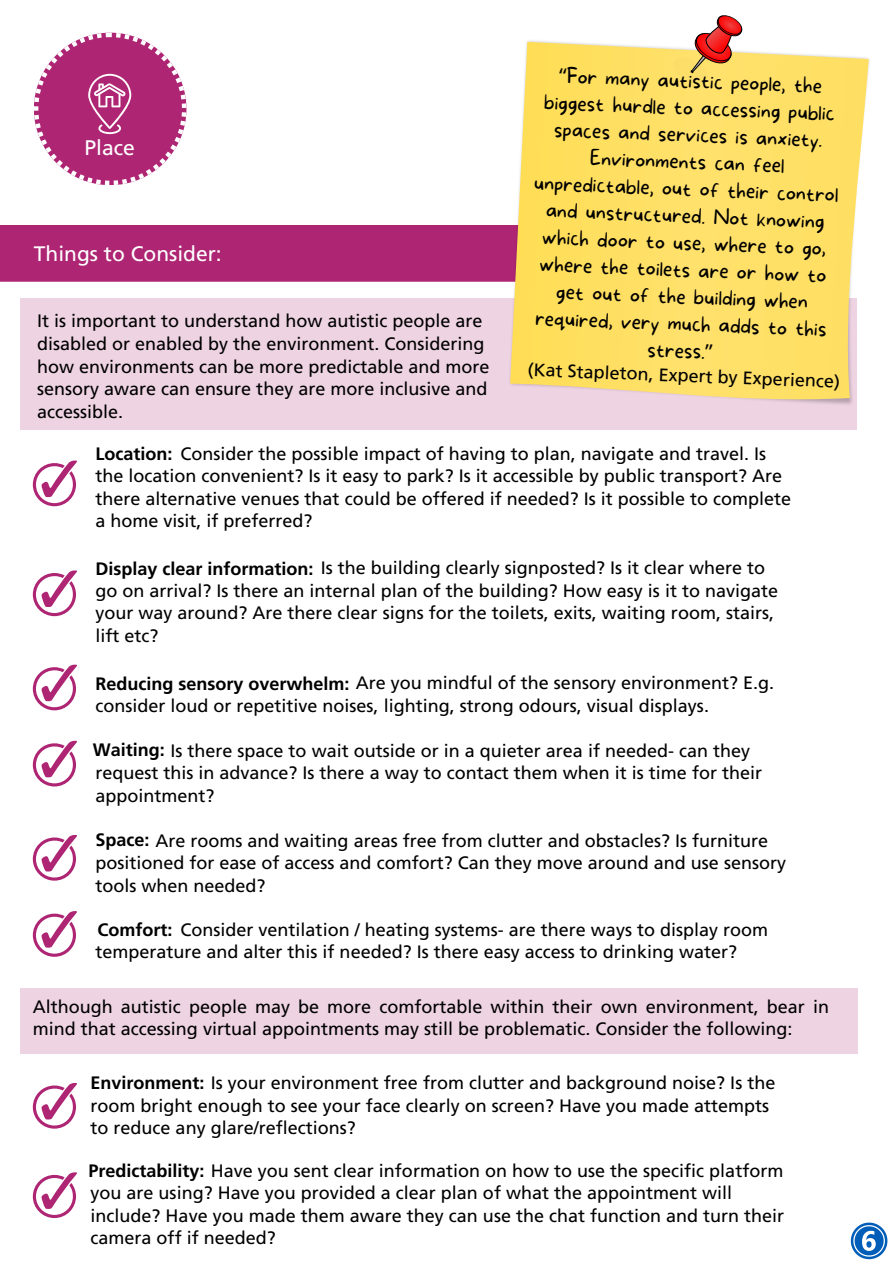
<style>
.page{position:relative;width:894px;height:1264px;background:#fff}
.page>*{position:absolute;margin:0;border:0;box-sizing:border-box;transform-origin:0 0}
.t1{font:21.15px "Frutiger LT Std";color:#fff}
.t2{font:21px "Frutiger LT Std";color:#fff}
.t3{font:100 20.7px/27px "More Sugar";color:#000;text-align:center}
.t4{font:18px/22.5px "Frutiger LT Std";color:#000}
.s1{font-family:"Noto Sans";font-weight:400}
.s2{font-weight:700}
</style>
<div class="page">
<div style="left:0;top:225px;width:503px;height:57px;background:#ae2573"></div>
<div style="left:20px;top:298px;width:836px;height:132px;background:#eed3e3"></div>
<svg style="left:33px;top:460px;width:44px;height:46px"></svg>
<svg style="left:34px;top:33px;width:152px;height:152px"></svg>
<svg style="left:33px;top:570px;width:44px;height:46px"></svg>
<svg style="left:33px;top:664px;width:44px;height:46px"></svg>
<svg style="left:33px;top:740px;width:44px;height:46px"></svg>
<svg style="left:33px;top:835px;width:44px;height:45px"></svg>
<svg style="left:33px;top:911px;width:44px;height:45px"></svg>
<div style="left:20px;top:987px;width:837px;height:66px;background:#eed3e3"></div>
<svg style="left:33px;top:1083px;width:44px;height:45px"></svg>
<svg style="left:33px;top:1172px;width:44px;height:45px"></svg>
<svg style="left:509px;top:42px;width:359px;height:368px;background:#fddf74"></svg>
<svg style="left:666px;top:15px;width:81px;height:74px"></svg>
<svg style="left:850px;top:1222px;width:37px;height:37px"></svg>
<p class="t1" style="left:84px;top:139px;width:52px">Place</p>
<p class="t2" style="left:34px;top:245px;width:189px">Things to Consider:</p>
<p class="t4" style="left:37px;top:312px;width:454px">It is important to understand how autistic people are disabled or enabled by the environment. Considering how environments can be more predictable and more sensory aware can ensure they are more inclusive and accessible.</p>
<p class="t3" style="left:538px;top:63px;width:306px;rotate:2deg"><span class="s1">“</span>For many autistic people, the biggest hurdle to accessing public spaces and services is anxiety.<br>Environments can feel unpredictable, out of their control and unstructured. Not knowing which door to use, where to go, where the toilets are or how to get out of the building when required, very much adds to this stress.<span class="s1">”</span></p>
<p class="t4" style="left:528px;top:360px;width:314px;rotate:2deg">(Kat Stapleton, Expert by Experience)</p>
<p class="t4" style="left:95px;top:444px;width:697px"><span class="s2">Location:</span> Consider the possible impact of having to plan, navigate and travel. Is the location convenient? Is it easy to park? Is it accessible by public transport? Are there alternative venues that could be offered if needed? Is it possible to complete a home visit, if preferred?</p>
<p class="t4" style="left:95px;top:558px;width:684px"><span class="s2">Display clear information:</span> Is the building clearly signposted? Is it clear where to go on arrival? Is there an internal plan of the building? How easy is it to navigate your way around? Are there clear signs for the toilets, exits, waiting room, stairs, lift etc?</p>
<p class="t4" style="left:95px;top:673px;width:680px"><span class="s2">Reducing sensory overwhelm:</span> Are you mindful of the sensory environment? E.g. consider loud or repetitive noises, lighting, strong odours, visual displays.</p>
<p class="t4" style="left:93px;top:741px;width:670px"><span class="s2">Waiting:</span> Is there space to wait outside or in a quieter area if needed- can they request this in advance? Is there a way to contact them when it is time for their appointment?</p>
<p class="t4" style="left:95px;top:831px;width:692px"><span class="s2">Space:</span> Are rooms and waiting areas free from clutter and obstacles? Is furniture positioned for ease of access and comfort? Can they move around and use sensory tools when needed?</p>
<p class="t4" style="left:95px;top:920px;width:674px"><span class="s2">Comfort:</span> Consider ventilation / heating systems- are there ways to display room temperature and alter this if needed? Is there easy access to drinking water?</p>
<p class="t4" style="left:33px;top:996px;width:797px">Although autistic people may be more comfortable within their own environment, bear in mind that accessing virtual appointments may still be problematic. Consider the following:</p>
<p class="t4" style="left:90px;top:1073px;width:686px"><span class="s2">Environment:</span> Is your environment free from clutter and background noise? Is the room bright enough to see your face clearly on screen? Have you made attempts to reduce any glare/reflections?</p>
<p class="t4" style="left:88px;top:1161px;width:697px"><span class="s2">Predictability:</span> Have you sent clear information on how to use the specific platform you are using? Have you provided a clear plan of what the appointment will include? Have you made them aware they can use the chat function and turn their camera off if needed?</p>
</div>
